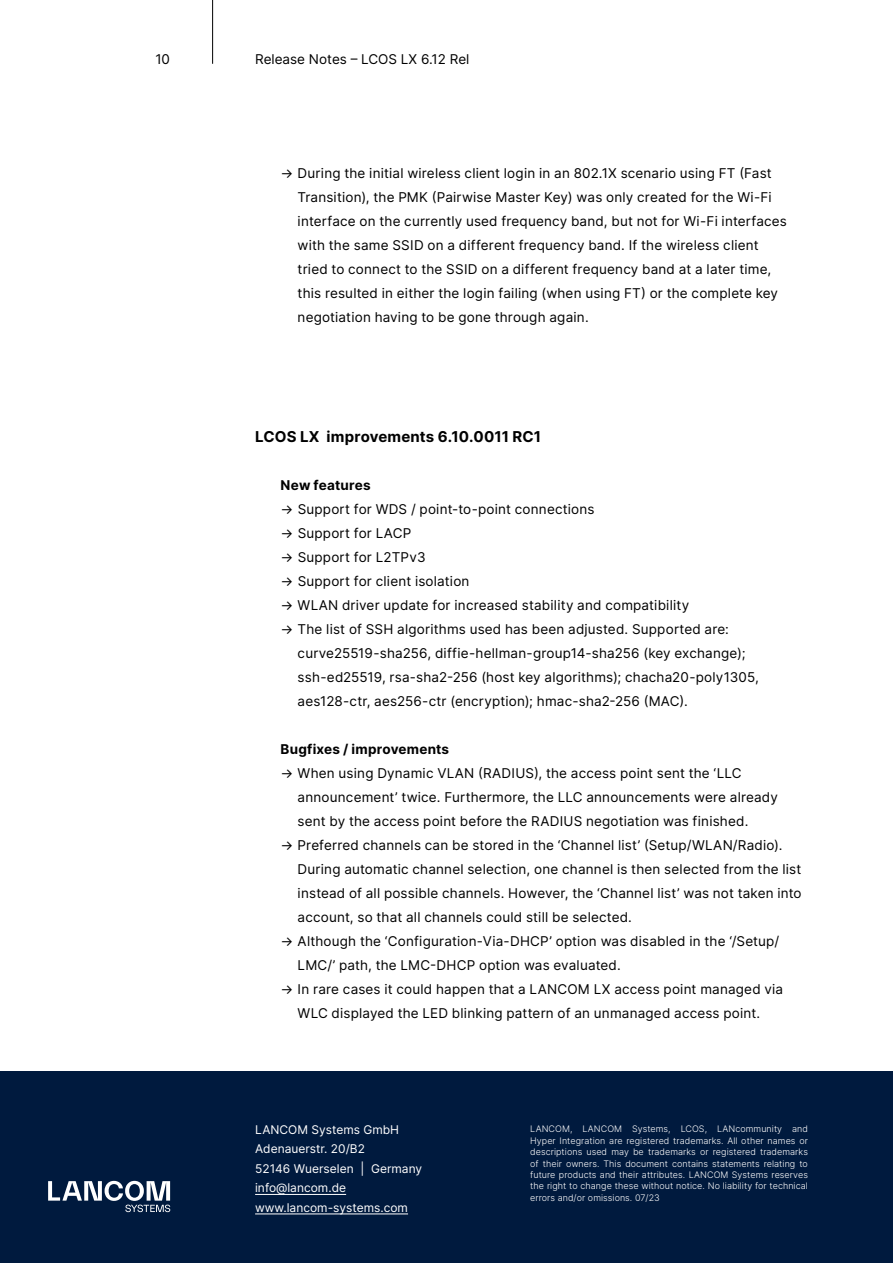
<style>
.page{position:relative;width:893px;height:1263px;background:#fff}
.page>*{position:absolute;margin:0;border:0;box-sizing:border-box;transform-origin:0 0}
.t1{font:700 15px "Inter";letter-spacing:.01em;color:#000}
.t2{font:13.5px/24px "Inter";letter-spacing:.015em;color:#000}
.t3{font:700 13.5px "Inter";letter-spacing:.015em;color:#000}
.t4{font:12px/19.5px "Inter";color:#fff}
.t5{font:300 9px/11.4px "Inter";letter-spacing:.005em;color:#fff;text-align:justify}
</style>
<div class="page">
<div style="left:0;top:1071px;width:893px;height:192px;background:#001a3e"></div>
<hr style="left:212px;top:0;width:1px;height:64px;background:#000">
<hr style="left:255px;top:1194px;width:91px;height:1px;background:#fff">
<hr style="left:255px;top:1213px;width:153px;height:1px;background:#fff">
<svg style="left:48px;top:1181px;width:122px;height:31px"></svg>
<p class="t2" style="left:155px;top:47px;width:16px">10</p>
<p class="t2" style="left:255px;top:47px;width:216px">Release Notes – LCOS LX 6.12 Rel</p>
<p class="t2" style="left:298px;top:161px;width:491px;text-indent:-17px">→ During the initial wireless client login in an 802.1X scenario using FT (Fast Transition), the PMK (Pairwise Master Key) was only created for the Wi-Fi interface on the currently used frequency band, but not for Wi-Fi interfaces with the same SSID on a different frequency band. If the wireless client tried to connect to the SSID on a different frequency band at a later time, this resulted in either the login failing (when using FT) or the complete key negotiation having to be gone through again.</p>
<p class="t1" style="left:255px;top:426px;width:288px">LCOS LX improvements 6.10.0011 RC1</p>
<p class="t3" style="left:281px;top:475px;width:91px">New features</p>
<p class="t2" style="left:281px;top:497px;width:315px">→ Support for WDS / point-to-point connections</p>
<p class="t2" style="left:281px;top:521px;width:132px">→ Support for LACP</p>
<p class="t2" style="left:281px;top:545px;width:146px">→ Support for L2TPv3</p>
<p class="t2" style="left:281px;top:569px;width:190px">→ Support for client isolation</p>
<p class="t2" style="left:281px;top:593px;width:410px">→ WLAN driver update for increased stability and compatibility</p>
<p class="t2" style="left:298px;top:617px;width:463px;text-indent:-17px">→ The list of SSH algorithms used has been adjusted. Supported are: curve25519-sha256, diffie-hellman-group14-sha256 (key exchange); ssh-ed25519, rsa-sha2-256 (host key algorithms); chacha20-poly1305, aes128-ctr, aes256-ctr (encryption); hmac-sha2-256 (MAC).</p>
<p class="t3" style="left:281px;top:739px;width:170px">Bugfixes / improvements</p>
<p class="t2" style="left:298px;top:761px;width:482px;text-indent:-17px">→ When using Dynamic VLAN (RADIUS), the access point sent the ‘LLC announcement’ twice. Furthermore, the LLC announcements were already sent by the access point before the RADIUS negotiation was finished.</p>
<p class="t2" style="left:298px;top:833px;width:505px;text-indent:-17px">→ Preferred channels can be stored in the ‘Channel list’ (Setup/WLAN/Radio).<br>During automatic channel selection, one channel is then selected from the list instead of all possible channels. However, the ‘Channel list’ was not taken into account, so that all channels could still be selected.</p>
<p class="t2" style="left:298px;top:929px;width:483px;text-indent:-17px">→ Although the ‘Configuration-Via-DHCP’ option was disabled in the ‘/Setup/<br>LMC/’ path, the LMC-DHCP option was evaluated.</p>
<p class="t2" style="left:281px;top:977px;width:504px;text-align:center">→ In rare cases it could happen that a LANCOM LX access point managed via<br>WLC displayed the LED blinking pattern of an unmanaged access point.</p>
<p class="t4" style="left:255px;top:1119px;width:169px">LANCOM Systems GmbH<br>Adenauerstr. 20/B2<br>52146 Wuerselen | Germany info@lancom.de www.lancom-systems.com</p>
<p class="t5" style="left:530px;top:1123px;width:279px">LANCOM, LANCOM Systems, LCOS, LANcommunity and Hyper Integration are registered trademarks. All other names or descriptions used may be trademarks or registered trademarks of their owners. This document contains statements relating to future products and their attributes. LANCOM Systems reserves the right to change these without notice. No liability for technical errors and/or omissions. 07/23</p>
</div>
